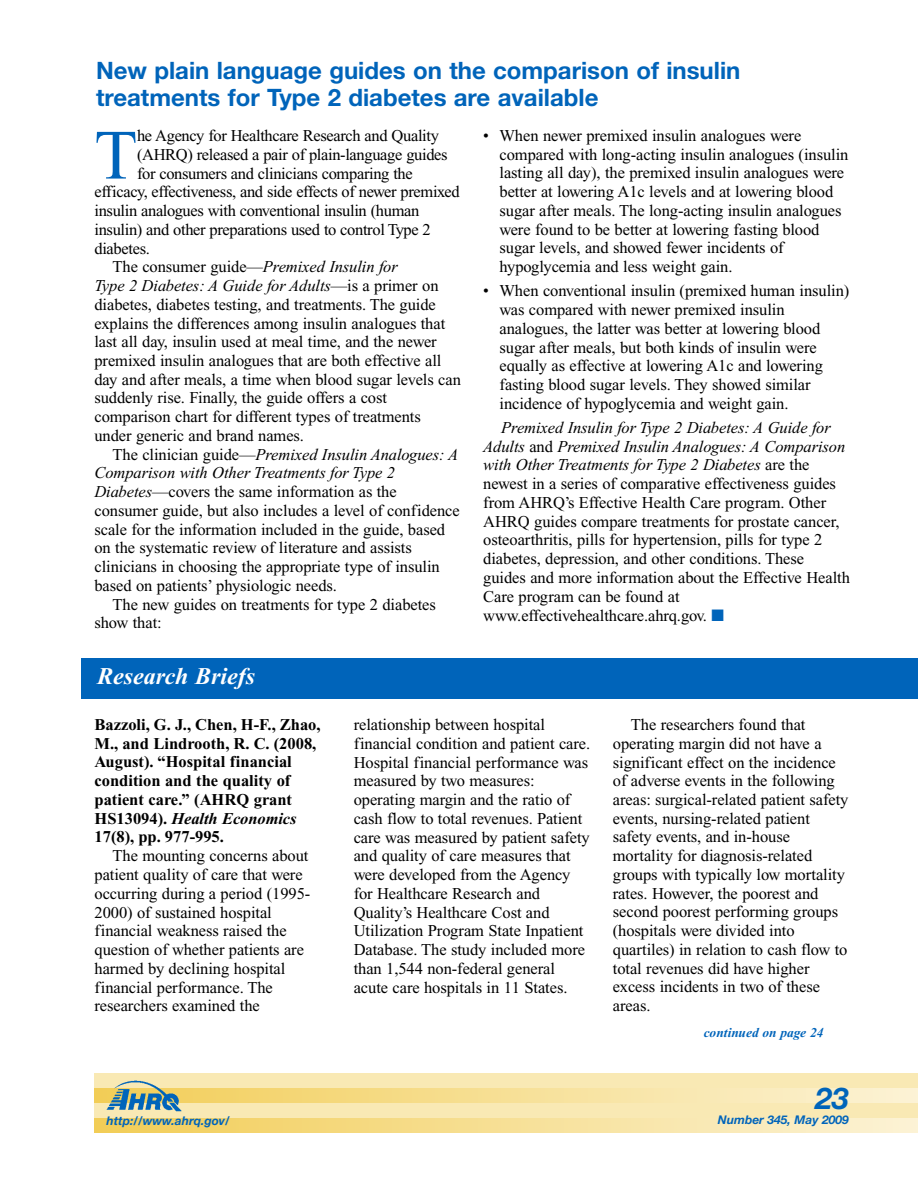
<style>
.page{position:relative;width:918px;height:1188px;background:#fff}
.page>*{position:absolute;margin:0;border:0;box-sizing:border-box;transform-origin:0 0}
.t1{font:70.5px "Times New Roman";color:#0064ba}
.t2{font:italic 700 30px "Helvetica Neue";color:#0064ba}
.t3{font:700 24px/27px "Helvetica Neue";color:#0064ba}
.t4{font:italic 700 24px "Times New Roman";color:#fff}
.t5{font:16.5px/18.8px "Times New Roman";letter-spacing:-.005em;color:#000}
.t6{font:700 16.5px/18.8px "Times New Roman";color:#000}
.t7{font:italic 16.5px "Times New Roman";letter-spacing:-.005em;color:#000}
.t8{font:italic 700 13.5px "Times New Roman";color:#0064ba}
.t9{font:italic 700 12px "Helvetica Neue";color:#0064ba}
.s1{font-style:normal}
.s2{font-style:italic}
.s3{color:#0064ba}
</style>
<div class="page">
<div style="left:94px;top:1073px;width:824px;height:59px;background:#f9e9b4"></div>
<svg style="left:94px;top:1089px;width:824px;height:13px"></svg>
<svg style="left:94px;top:1119px;width:824px;height:13px"></svg>
<img style="left:105px;top:1080px;width:79px;height:31px">
<div style="left:81px;top:658px;width:837px;height:41px;background:#0064ba"></div>
<h3 class="t3" style="left:96px;top:59px;width:646px">New plain language guides on the comparison of insulin treatments for Type 2 diabetes are available</h3>
<h1 class="t1" style="left:94px;top:130px;width:45px">T</h1>
<p class="t5" style="left:137px;top:128px;width:303px">he Agency for Healthcare Research and Quality</p>
<p class="t5" style="left:137px;top:146px;width:312px">(AHRQ) released a pair of plain-language guides</p>
<p class="t5" style="left:137px;top:165px;width:277px">for consumers and clinicians comparing the</p>
<p class="t5" style="left:94px;top:184px;width:367px">efficacy, effectiveness, and side effects of newer premixed</p>
<p class="t5" style="left:94px;top:203px;width:326px">insulin analogues with conventional insulin (human</p>
<p class="t5" style="left:94px;top:221px;width:338px">insulin) and other preparations used to control Type 2</p>
<p class="t5" style="left:94px;top:240px;width:57px">diabetes.</p>
<p class="t7" style="left:113px;top:261px;width:287px"><span class="s1">The consumer guide—</span>Premixed Insulin for</p>
<p class="t7" style="left:94px;top:280px;width:346px">Type 2 Diabetes: A Guide for Adults<span class="s1">—is a primer on</span></p>
<p class="t5" style="left:94px;top:296px;width:343px">diabetes, diabetes testing, and treatments. The guide</p>
<p class="t5" style="left:94px;top:315px;width:352px">explains the differences among insulin analogues that</p>
<p class="t5" style="left:94px;top:334px;width:344px">last all day, insulin used at meal time, and the newer</p>
<p class="t5" style="left:94px;top:353px;width:349px">premixed insulin analogues that are both effective all</p>
<p class="t5" style="left:94px;top:371px;width:368px">day and after meals, a time when blood sugar levels can</p>
<p class="t5" style="left:94px;top:390px;width:294px">suddenly rise. Finally, the guide offers a cost</p>
<p class="t5" style="left:94px;top:409px;width:328px">comparison chart for different types of treatments</p>
<p class="t5" style="left:94px;top:428px;width:211px">under generic and brand names.</p>
<p class="t7" style="left:113px;top:448px;width:347px"><span class="s1">The clinician guide—</span>Premixed Insulin Analogues: A</p>
<p class="t7" style="left:94px;top:467px;width:302px">Comparison with Other Treatments for Type 2</p>
<p class="t5" style="left:94px;top:484px;width:304px"><span class="s2">Diabetes</span>—covers the same information as the</p>
<p class="t5" style="left:94px;top:503px;width:367px">consumer guide, but also includes a level of confidence</p>
<p class="t5" style="left:94px;top:521px;width:352px">scale for the information included in the guide, based</p>
<p class="t5" style="left:94px;top:540px;width:319px">on the systematic review of literature and assists</p>
<p class="t5" style="left:94px;top:559px;width:347px">clinicians in choosing the appropriate type of insulin</p>
<p class="t5" style="left:94px;top:578px;width:244px">based on patients’ physiologic needs.</p>
<p class="t5" style="left:113px;top:596px;width:325px">The new guides on treatments for type 2 diabetes</p>
<p class="t5" style="left:94px;top:615px;width:69px">show that:</p>
<p class="t5" style="left:500px;top:128px;width:350px;text-indent:-16px">• When newer premixed insulin analogues were compared with long-acting insulin analogues (insulin lasting all day), the premixed insulin analogues were better at lowering A1c levels and at lowering blood sugar after meals. The long-acting insulin analogues were found to be better at lowering fasting blood sugar levels, and showed fewer incidents of hypoglycemia and less weight gain.</p>
<p class="t5" style="left:500px;top:283px;width:351px;text-indent:-16px">• When conventional insulin (premixed human insulin) was compared with newer premixed insulin analogues, the latter was better at lowering blood sugar after meals, but both kinds of insulin were equally as effective at lowering A1c and lowering fasting blood sugar levels. They showed similar incidence of hypoglycemia and weight gain.</p>
<p class="t5" style="left:483px;top:419px;width:368px;text-indent:18px"><span class="s2">Premixed Insulin for Type 2 Diabetes: A Guide for Adults</span> and <span class="s2">Premixed Insulin Analogues: A Comparison with Other Treatments for Type 2 Diabetes</span> are the newest in a series of comparative effectiveness guides from AHRQ’s Effective Health Care program. Other AHRQ guides compare treatments for prostate cancer, osteoarthritis, pills for hypertension, pills for type 2 diabetes, depression, and other conditions. These guides and more information about the Effective Health Care program can be found at www.effectivehealthcare.ahrq.gov. <span class="s3">■</span></p>
<h3 class="t4" style="left:97px;top:668px;width:159px">Research Briefs</h3>
<p class="t6" style="left:94px;top:717px;width:228px">Bazzoli, G. J., Chen, H-F., Zhao,<br>M., and Lindrooth, R. C. (2008,<br>August). “Hospital financial condition and the quality of patient care.” (AHRQ grant<br>HS13094). <span class="s2">Health Economics<br></span>17(8), pp. 977-995.</p>
<p class="t5" style="left:94px;top:848px;width:217px;text-indent:18px">The mounting concerns about patient quality of care that were occurring during a period (1995-<br>2000) of sustained hospital financial weakness raised the question of whether patients are harmed by declining hospital financial performance. The researchers examined the</p>
<p class="t5" style="left:354px;top:717px;width:238px">relationship between hospital financial condition and patient care.<br>Hospital financial performance was measured by two measures: operating margin and the ratio of cash flow to total revenues. Patient care was measured by patient safety and quality of care measures that were developed from the Agency for Healthcare Research and Quality’s Healthcare Cost and Utilization Program State Inpatient Database. The study included more than 1,544 non-federal general acute care hospitals in 11 States.</p>
<p class="t5" style="left:613px;top:717px;width:237px;text-indent:18px">The researchers found that operating margin did not have a significant effect on the incidence of adverse events in the following areas: surgical-related patient safety events, nursing-related patient safety events, and in-house mortality for diagnosis-related groups with typically low mortality rates. However, the poorest and second poorest performing groups (hospitals were divided into quartiles) in relation to cash flow to total revenues did have higher excess incidents in two of these areas.</p>
<p class="t8" style="left:704px;top:1028px;width:121px">continued on page 24</p>
<h2 class="t2" style="left:816px;top:1088px;width:35px">23</h2>
<p class="t9" style="left:106px;top:1116px;width:125px">http://www.ahrq.gov/</p>
<p class="t9" style="left:718px;top:1116px;width:133px">Number 345, May 2009</p>
</div>
